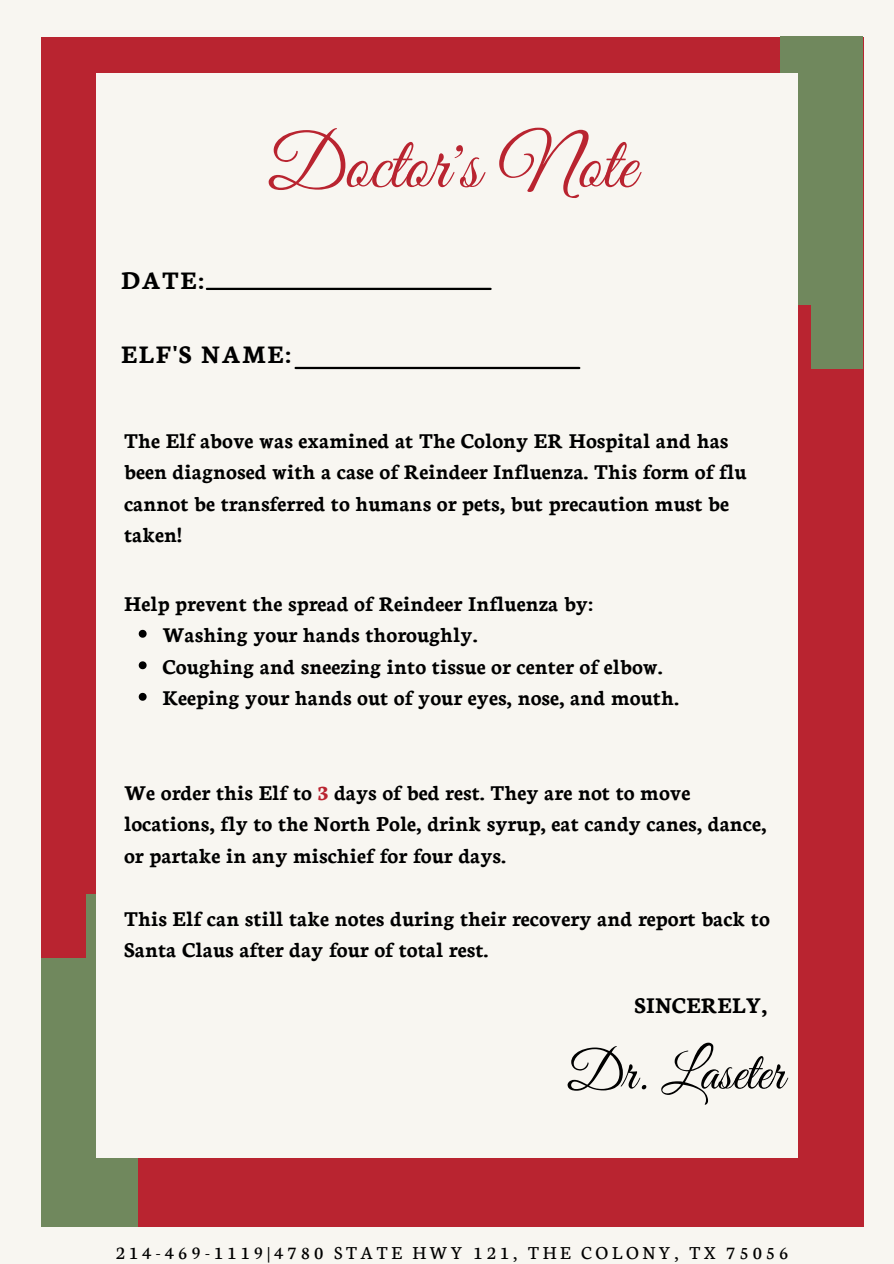
<style>
.page{position:relative;width:894px;height:1264px;background:#fff}
.page>*{position:absolute;margin:0;border:0;box-sizing:border-box;transform-origin:0 0}
.t1{font:75px "Great Vibes";color:#b92430}
.t2{font:54px "Great Vibes";color:#000}
.t3{font:700 27px "Neuton";letter-spacing:.05em;color:#000}
.t4{font:700 24px "Neuton";color:#000}
.t5{font:700 22.5px/31.5px "Neuton";color:#000}
.t6{font:19.5px "Neuton";letter-spacing:.2em;color:#000}
.s1{color:#b92430}
</style>
<div class="page">
<div style="left:0;top:0;width:893px;height:1263px;background:#f8f6f1"></div>
<div style="left:41px;top:37px;width:822px;height:1189px;background:#b92430"></div>
<div style="left:41px;top:958px;width:48px;height:268px;background:#70885d"></div>
<div style="left:86px;top:894px;width:51px;height:332px;background:#70885d"></div>
<div style="left:780px;top:37px;width:48px;height:268px;background:#70885d"></div>
<div style="left:811px;top:37px;width:52px;height:332px;background:#70885d"></div>
<div style="left:96px;top:73px;width:701px;height:1084px;background:#f8f6f1"></div>
<svg style="left:139px;top:630px;width:7px;height:7px"></svg>
<svg style="left:139px;top:661px;width:7px;height:8px"></svg>
<svg style="left:139px;top:693px;width:7px;height:7px"></svg>
<hr style="left:295px;top:367px;width:284px;height:2px;background:#000">
<hr style="left:207px;top:288px;width:283px;height:2px;background:#000">
<p class="t3" style="left:121px;top:261px;width:84px">DATE:</p>
<p class="t1" style="left:268px;top:123px;width:369px">Doctor's Note</p>
<p class="t3" style="left:121px;top:335px;width:171px">ELF'S NAME:</p>
<p class="t5" style="left:124px;top:423px;width:623px">The Elf above was examined at The Colony ER Hospital and has been diagnosed with a case of Reindeer Influenza. This form of flu cannot be transferred to humans or pets, but precaution must be taken!</p>
<p class="t5" style="left:124px;top:586px;width:470px">Help prevent the spread of Reindeer Influenza by:</p>
<p class="t5" style="left:162px;top:617px;width:317px">Washing your hands thoroughly.</p>
<p class="t5" style="left:162px;top:649px;width:502px">Coughing and sneezing into tissue or center of elbow.</p>
<p class="t5" style="left:162px;top:680px;width:518px">Keeping your hands out of your eyes, nose, and mouth.</p>
<p class="t5" style="left:124px;top:775px;width:643px">We order this Elf to <span class="s1">3</span> days of bed rest. They are not to move locations, fly to the North Pole, drink syrup, eat candy canes, dance, or partake in any mischief for four days.</p>
<p class="t5" style="left:124px;top:901px;width:647px">This Elf can still take notes during their recovery and report back to<br>Santa Claus after day four of total rest.</p>
<p class="t4" style="left:634px;top:988px;width:134px">SINCERELY,</p>
<p class="t2" style="left:567px;top:1042px;width:218px">Dr. Laseter</p>
<p class="t6" style="left:116px;top:1238px;width:674px">214-469-1119|4780 STATE HWY 121, THE COLONY, TX 75056</p>
</div>
